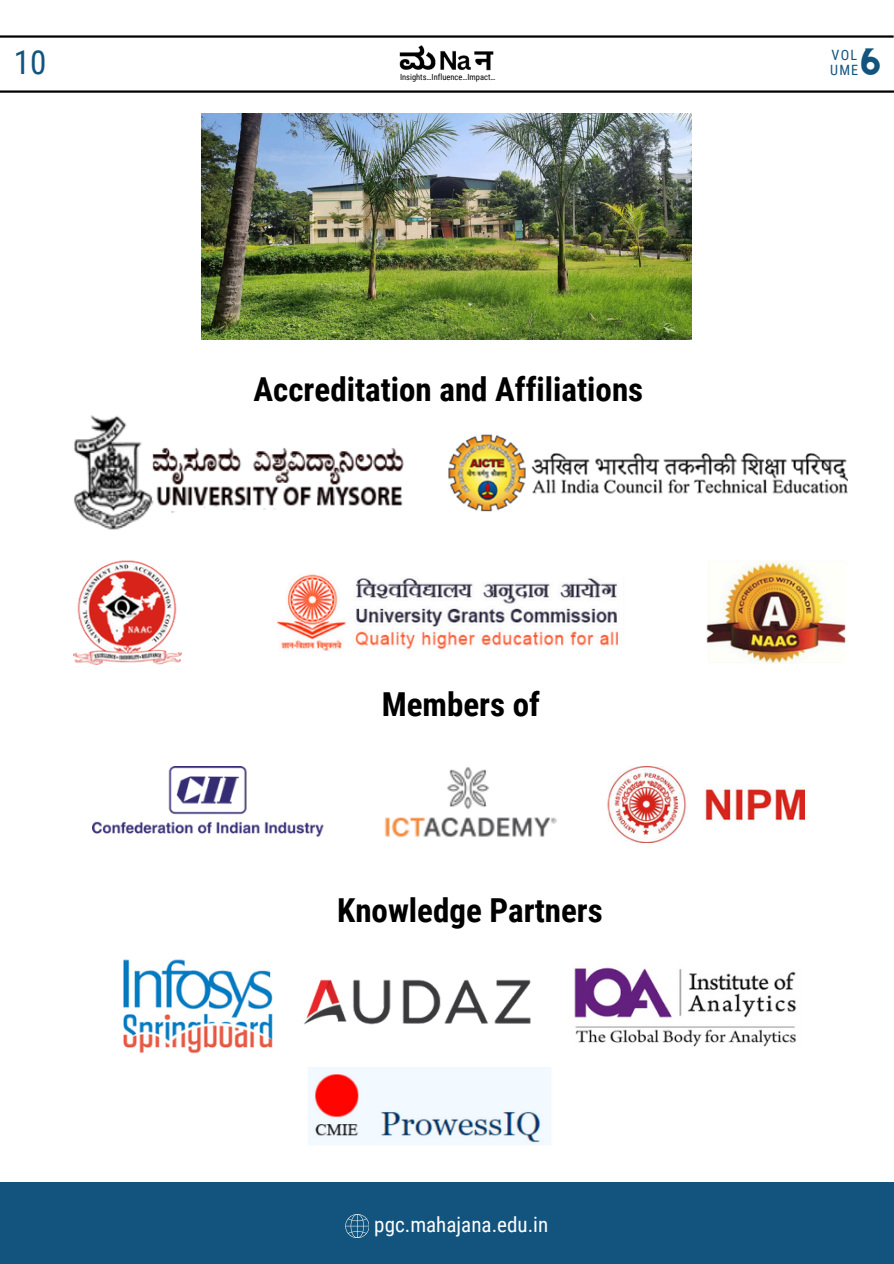
<style>
.page{position:relative;width:894px;height:1264px;background:#fff}
.page>*{position:absolute;margin:0;border:0;box-sizing:border-box;transform-origin:0 0}
.t1{font:700 33px "Roboto Condensed";color:#000}
.t2{font:33px "Roboto Condensed";color:#13547e}
.t3{font:26.7px "CS Gordon Vintage";color:#13547e}
.t4{font:21px "Roboto Condensed";color:#fefefe}
.t5{font:14.25px/14.7px "Roboto Condensed";letter-spacing:.08em;color:#13547e}
.t6{font:8.4px "Roboto Condensed";color:#000}
</style>
<div class="page">
<hr style="left:0;top:35px;width:893px;height:3px;background:#000">
<hr style="left:0;top:90px;width:893px;height:3px;background:#000">
<div style="left:0;top:1181px;width:893px;height:82px;background:#13547e"></div>
<img style="left:202px;top:113px;width:489px;height:226px">
<svg style="left:345px;top:1214px;width:24px;height:23px"></svg>
<img style="left:73px;top:415px;width:774px;height:250px">
<img style="left:92px;top:766px;width:711px;height:77px">
<img style="left:123px;top:959px;width:673px;height:92px">
<img style="left:395px;top:35px;width:102px;height:58px">
<img style="left:139px;top:1051px;width:412px;height:94px">
<h1 class="t2" style="left:14px;top:43px;width:34px">10</h1>
<p class="t6" style="left:400px;top:72px;width:97px">Insights…Influence…Impact…</p>
<p class="t1" style="left:253px;top:371px;width:391px">Accreditation and Affiliations</p>
<h1 class="t1" style="left:381px;top:685px;width:160px">Members of</h1>
<p class="t1" style="left:337px;top:891px;width:267px">Knowledge Partners</p>
<p class="t4" style="left:374px;top:1212px;width:175px">pgc.mahajana.edu.in</p>
<p class="t5" style="left:830px;top:48px;width:30px">VOL<br>UME</p>
<p class="t3" style="left:857px;top:50px;width:26px">6</p>
</div>
